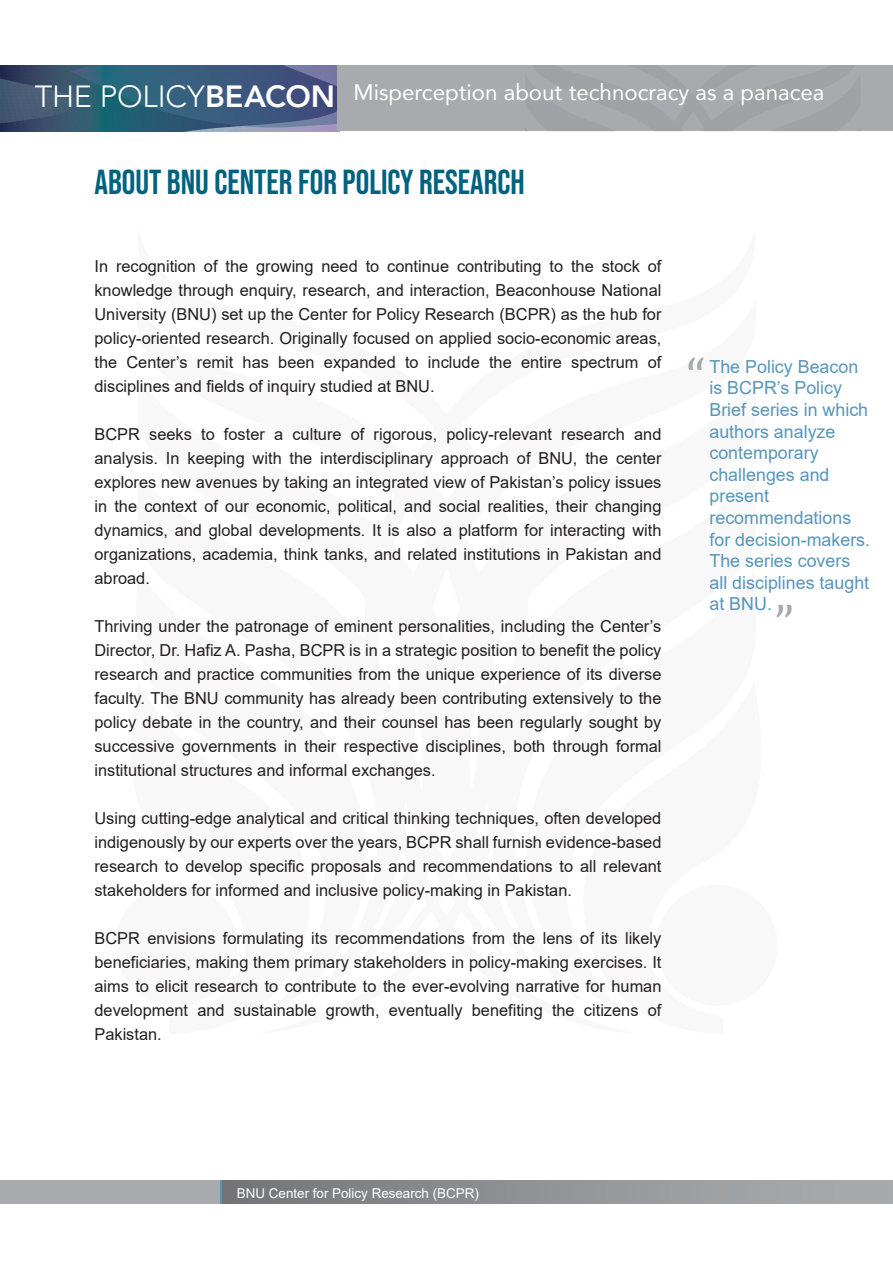
<style>
.page{position:relative;width:893px;height:1263px;background:#fff}
.page>*{position:absolute;margin:0;border:0;box-sizing:border-box;transform-origin:0 0}
.t1{font:52.95px "Cambria";color:#a7aaac}
.t2{font:34.65px "Bebas Neue";color:#006280}
.t3{font:22.5px "Avenir";color:#fff}
.t4{font:18px/21.6px "Arial";color:#5796ba}
.t5{font:16.5px/24px "Arial";color:#231f20;text-align:justify}
.t6{font:13.5px "Arial";color:#fff}
.s1{font-weight:300;font-size:30.6px}
.s2{font-weight:800;font-size:30.6px}
</style>
<div class="page">
<div style="left:656px;top:885px;width:122px;height:121px;background:#f8f8f8;border-radius:50%"></div>
<div style="left:0;top:1180px;width:318px;height:23px;background:#a8aaad"></div>
<div style="left:220px;top:1180px;width:673px;height:23px;background:linear-gradient(to right,#757679,#acaeb1)"></div>
<hr style="left:220px;top:1180px;width:2px;height:23px;background:#5796ba">
<svg style="left:0;top:65px;width:340px;height:66px;background:#3c5c7a"></svg>
<div style="left:337px;top:66px;width:556px;height:65px;background:#a8aaad"></div>
<h3 class="t3" style="left:35px;top:74px;width:791px"><span class="s1">THE POLICY</span><span class="s2">BEACON</span> Misperception about technocracy as a panacea</h3>
<h2 class="t2" style="left:94px;top:162px;width:432px">ABOUT BNU CENTER FOR POLICY RESEARCH</h2>
<p class="t5" style="left:94px;top:254px;width:568px">In recognition of the growing need to continue contributing to the stock of knowledge through enquiry, research, and interaction, Beaconhouse National University (BNU) set up the Center for Policy Research (BCPR) as the hub for policy-oriented research. Originally focused on applied socio-economic areas, the Center’s remit has been expanded to include the entire spectrum of disciplines and fields of inquiry studied at BNU.</p>
<p class="t5" style="left:94px;top:422px;width:568px">BCPR seeks to foster a culture of rigorous, policy-relevant research and analysis. In keeping with the interdisciplinary approach of BNU, the center explores new avenues by taking an integrated view of Pakistan’s policy issues in the context of our economic, political, and social realities, their changing dynamics, and global developments. It is also a platform for interacting with organizations, academia, think tanks, and related institutions in Pakistan and abroad.</p>
<p class="t5" style="left:94px;top:614px;width:568px">Thriving under the patronage of eminent personalities, including the Center’s Director, Dr. Hafiz A. Pasha, BCPR is in a strategic position to benefit the policy research and practice communities from the unique experience of its diverse faculty. The BNU community has already been contributing extensively to the policy debate in the country, and their counsel has been regularly sought by successive governments in their respective disciplines, both through formal institutional structures and informal exchanges.</p>
<p class="t5" style="left:94px;top:806px;width:568px">Using cutting-edge analytical and critical thinking techniques, often developed indigenously by our experts over the years, BCPR shall furnish evidence-based research to develop specific proposals and recommendations to all relevant stakeholders for informed and inclusive policy-making in Pakistan.</p>
<p class="t5" style="left:94px;top:926px;width:568px">BCPR envisions formulating its recommendations from the lens of its likely beneficiaries, making them primary stakeholders in policy-making exercises. It aims to elicit research to contribute to the ever-evolving narrative for human development and sustainable growth, eventually benefiting the citizens of Pakistan.</p>
<h1 class="t1" style="left:686px;top:345px;width:21px">“</h1>
<p class="t4" style="left:709px;top:356px;width:162px">The Policy Beacon is BCPR’s Policy<br>Brief series in which authors analyze contemporary challenges and present recommendations for decision-makers.<br>The series covers all disciplines taught at BNU.</p>
<h1 class="t1" style="left:794px;top:629px;width:21px;rotate:-180deg">“</h1>
<p class="t6" style="left:237px;top:1183px;width:243px">BNU Center for Policy Research (BCPR)</p>
</div>
